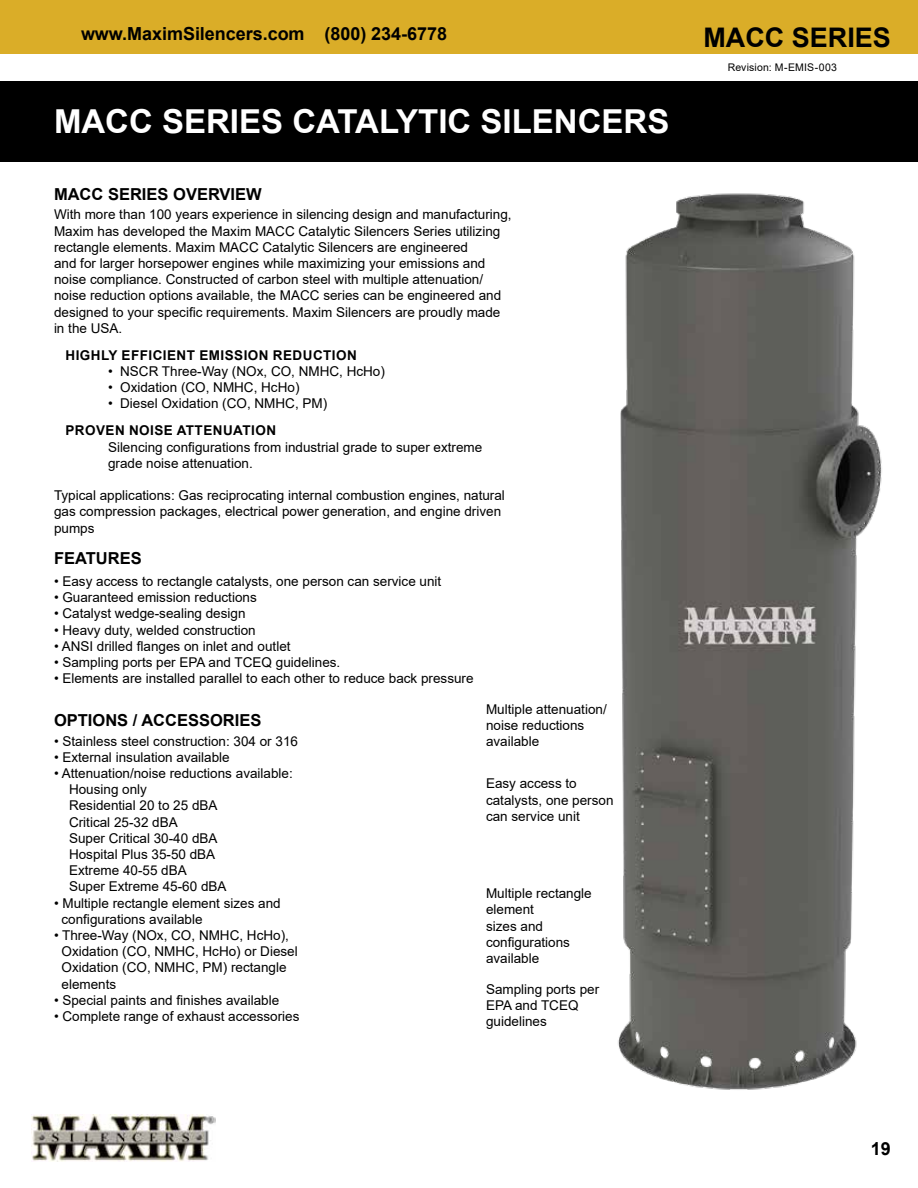
<style>
.page{position:relative;width:918px;height:1188px;background:#fff}
.page>*{position:absolute;margin:0;border:0;box-sizing:border-box;transform-origin:0 0}
.t1{font:700 33px "Arial";color:#fff}
.t2{font:700 27px "Arial";color:#000}
.t3{font:700 18px "Arial";color:#000}
.t4{font:700 16.5px "Arial";color:#000}
.t5{font:13.5px/16.2px "Arial";color:#000}
.t6{font:700 13.5px "Arial";letter-spacing:.035em;color:#000}
.t7{font:10.5px "Arial";letter-spacing:.02em;color:#000}
</style>
<div class="page">
<div style="left:0;top:0;width:918px;height:54px;background:#daad28"></div>
<div style="left:0;top:81px;width:918px;height:81px;background:#000"></div>
<img style="left:31px;top:1114px;width:185px;height:47px">
<img style="left:618px;top:193px;width:264px;height:897px">
<h3 class="t3" style="left:81px;top:21px;width:368px">www.MaximSilencers.com (800) 234-6778</h3>
<h1 class="t1" style="left:54px;top:98px;width:617px">MACC SERIES CATALYTIC SILENCERS</h1>
<p class="t4" style="left:54px;top:183px;width:209px">MACC SERIES OVERVIEW</p>
<p class="t5" style="left:54px;top:206px;width:459px">With more than 100 years experience in silencing design and manufacturing, Maxim has developed the Maxim MACC Catalytic Silencers Series utilizing rectangle elements. Maxim MACC Catalytic Silencers are engineered<br>and for larger horsepower engines while maximizing your emissions and noise compliance. Constructed of carbon steel with multiple attenuation/ noise reduction options available, the MACC series can be engineered and designed to your specific requirements. Maxim Silencers are proudly made in the USA.</p>
<p class="t6" style="left:65px;top:345px;width:293px">HIGHLY EFFICIENT EMISSION REDUCTION</p>
<p class="t5" style="left:108px;top:363px;width:278px">• NSCR Three-Way (NOx, CO, NMHC, HcHo)</p>
<p class="t5" style="left:108px;top:379px;width:193px">• Oxidation (CO, NMHC, HcHo)</p>
<p class="t5" style="left:108px;top:395px;width:221px">• Diesel Oxidation (CO, NMHC, PM)</p>
<p class="t6" style="left:65px;top:421px;width:212px">PROVEN NOISE ATTENUATION</p>
<p class="t5" style="left:108px;top:439px;width:376px">Silencing configurations from industrial grade to super extreme grade noise attenuation.</p>
<p class="t5" style="left:54px;top:487px;width:452px">Typical applications: Gas reciprocating internal combustion engines, natural gas compression packages, electrical power generation, and engine driven pumps</p>
<p class="t4" style="left:54px;top:547px;width:89px">FEATURES</p>
<p class="t5" style="left:54px;top:573px;width:389px">• Easy access to rectangle catalysts, one person can service unit</p>
<p class="t5" style="left:54px;top:589px;width:204px">• Guaranteed emission reductions</p>
<p class="t5" style="left:54px;top:605px;width:193px">• Catalyst wedge-sealing design</p>
<p class="t5" style="left:54px;top:622px;width:203px">• Heavy duty, welded construction</p>
<p class="t5" style="left:54px;top:638px;width:238px">• ANSI drilled flanges on inlet and outlet</p>
<p class="t5" style="left:54px;top:654px;width:288px">• Sampling ports per EPA and TCEQ guidelines.</p>
<p class="t5" style="left:54px;top:670px;width:421px">• Elements are installed parallel to each other to reduce back pressure</p>
<p class="t4" style="left:54px;top:709px;width:209px">OPTIONS / ACCESSORIES</p>
<p class="t5" style="left:54px;top:733px;width:246px">• Stainless steel construction: 304 or 316</p>
<p class="t5" style="left:54px;top:749px;width:177px">• External insulation available</p>
<p class="t5" style="left:69px;top:765px;width:225px;text-indent:-15px">• Attenuation/noise reductions available:<br>Housing only<br>Residential 20 to 25 dBA<br>Critical 25-32 dBA<br>Super Critical 30-40 dBA<br>Hospital Plus 35-50 dBA<br>Extreme 40-55 dBA<br>Super Extreme 45-60 dBA</p>
<p class="t5" style="left:62px;top:895px;width:221px;text-indent:-8px">• Multiple rectangle element sizes and configurations available</p>
<p class="t5" style="left:62px;top:927px;width:238px;text-indent:-8px">• Three-Way (NOx, CO, NMHC, HcHo),<br>Oxidation (CO, NMHC, HcHo) or Diesel<br>Oxidation (CO, NMHC, PM) rectangle elements</p>
<p class="t5" style="left:54px;top:992px;width:227px">• Special paints and finishes available</p>
<p class="t5" style="left:54px;top:1008px;width:247px">• Complete range of exhaust accessories</p>
<p class="t5" style="left:486px;top:701px;width:122px">Multiple attenuation/ noise reductions available</p>
<p class="t5" style="left:486px;top:775px;width:129px">Easy access to catalysts, one person can service unit</p>
<p class="t5" style="left:486px;top:885px;width:107px">Multiple rectangle element<br>sizes and configurations available</p>
<p class="t5" style="left:486px;top:981px;width:115px">Sampling ports per<br>EPA and TCEQ guidelines</p>
<h2 class="t2" style="left:703px;top:18px;width:189px">MACC SERIES</h2>
<p class="t7" style="left:728px;top:60px;width:111px">Revision: M-EMIS-003</p>
<h3 class="t3" style="left:871px;top:1136px;width:22px">19</h3>
</div>
